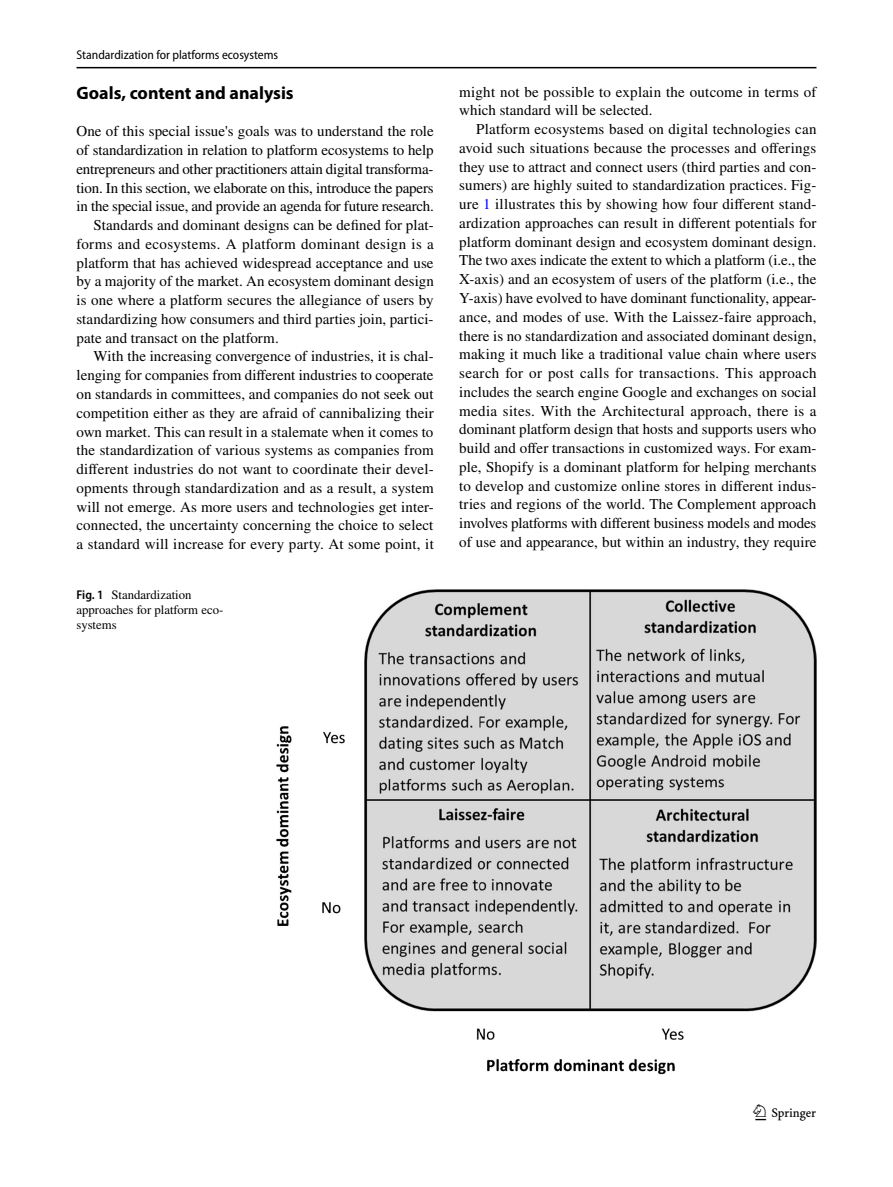
<style>
.page{position:relative;width:893px;height:1187px;background:#fff}
.page>*{position:absolute;margin:0;border:0;box-sizing:border-box;transform-origin:0 0}
.t1{font:22.5px "Springnew Regular 3";color:#000}
.t2{font:700 18px "Myriad Pro";color:#000}
.t3{font:15px/18.8px "STIX";letter-spacing:.005em;color:#000}
.t4{font:15px "STIX";letter-spacing:-.015em;color:#000}
.t5{font:12.75px/15px "STIX";color:#000}
.t6{font:semi-condensed 12.75px "Myriad Pro";color:#000}
.s1{font-family:"Myriad Pro";font-weight:600;font-stretch:semi-condensed}
.s2{color:#00f}
</style>
<div class="page">
<hr style="left:77px;top:67px;width:739px;height:1px;background:#000">
<img style="left:276px;top:590px;width:540px;height:483px">
<p class="t6" style="left:77px;top:48px;width:203px">Standardization for platforms ecosystems</p>
<p class="t2" style="left:77px;top:81px;width:219px">Goals, content and analysis</p>
<p class="t3" style="left:77px;top:123px;width:359px">One of this special issue's goals was to understand the role</p>
<p class="t3" style="left:77px;top:142px;width:359px">of standardization in relation to platform ecosystems to help</p>
<p class="t4" style="left:77px;top:158px;width:358px">entrepreneurs and other practitioners attain digital transforma-</p>
<p class="t3" style="left:77px;top:179px;width:359px">tion. In this section, we elaborate on this, introduce the papers</p>
<p class="t3" style="left:77px;top:198px;width:359px">in the special issue, and provide an agenda for future research.</p>
<p class="t3" style="left:94px;top:217px;width:342px">Standards and dominant designs can be defined for plat-</p>
<p class="t3" style="left:77px;top:235px;width:359px">forms and ecosystems. A platform dominant design is a</p>
<p class="t3" style="left:77px;top:254px;width:359px">platform that has achieved widespread acceptance and use</p>
<p class="t3" style="left:77px;top:273px;width:359px">by a majority of the market. An ecosystem dominant design</p>
<p class="t3" style="left:77px;top:292px;width:359px">is one where a platform secures the allegiance of users by</p>
<p class="t3" style="left:77px;top:310px;width:359px">standardizing how consumers and third parties join, partici-</p>
<p class="t3" style="left:77px;top:329px;width:204px">pate and transact on the platform.</p>
<p class="t3" style="left:94px;top:348px;width:342px">With the increasing convergence of industries, it is chal-</p>
<p class="t3" style="left:77px;top:367px;width:359px">lenging for companies from different industries to cooperate</p>
<p class="t3" style="left:77px;top:385px;width:359px">on standards in committees, and companies do not seek out</p>
<p class="t3" style="left:77px;top:404px;width:359px">competition either as they are afraid of cannibalizing their</p>
<p class="t3" style="left:77px;top:423px;width:358px">own market. This can result in a stalemate when it comes to</p>
<p class="t3" style="left:77px;top:442px;width:359px">the standardization of various systems as companies from</p>
<p class="t3" style="left:77px;top:460px;width:359px">different industries do not want to coordinate their devel-</p>
<p class="t3" style="left:77px;top:479px;width:359px">opments through standardization and as a result, a system</p>
<p class="t3" style="left:77px;top:498px;width:359px">will not emerge. As more users and technologies get inter-</p>
<p class="t3" style="left:77px;top:517px;width:358px">connected, the uncertainty concerning the choice to select</p>
<p class="t3" style="left:77px;top:535px;width:359px">a standard will increase for every party. At some point, it</p>
<p class="t5" style="left:77px;top:588px;width:148px"><span class="s1">Fig. 1</span> Standardization approaches for platform eco&shy;systems</p>
<p class="t3" style="left:459px;top:83px;width:359px">might not be possible to explain the outcome in terms of which standard will be selected.</p>
<p class="t3" style="left:459px;top:121px;width:359px;text-align:justify;text-indent:17px">Platform ecosystems based on digital technologies can avoid such situations because the processes and offerings they use to attract and connect users (third parties and con&shy;sumers) are highly suited to standardization practices. Fig&shy;ure <span class="s2">1</span> illustrates this by showing how four different stand&shy;ardization approaches can result in different potentials for platform dominant design and ecosystem dominant design.<br>The two axes indicate the extent to which a platform (i.e., the X-axis) and an ecosystem of users of the platform (i.e., the Y-axis) have evolved to have dominant functionality, appear&shy;ance, and modes of use. With the Laissez-faire approach, there is no standardization and associated dominant design, making it much like a traditional value chain where users search for or post calls for transactions. This approach includes the search engine Google and exchanges on social media sites. With the Architectural approach, there is a dominant platform design that hosts and supports users who build and offer transactions in customized ways. For exam&shy;ple, Shopify is a dominant platform for helping merchants to develop and customize online stores in different indus&shy;tries and regions of the world. The Complement approach involves platforms with different business models and modes of use and appearance, but within an industry, they require</p>
<h1 class="t1" style="left:755px;top:1104px;width:62px">1 3</h1>
</div>
